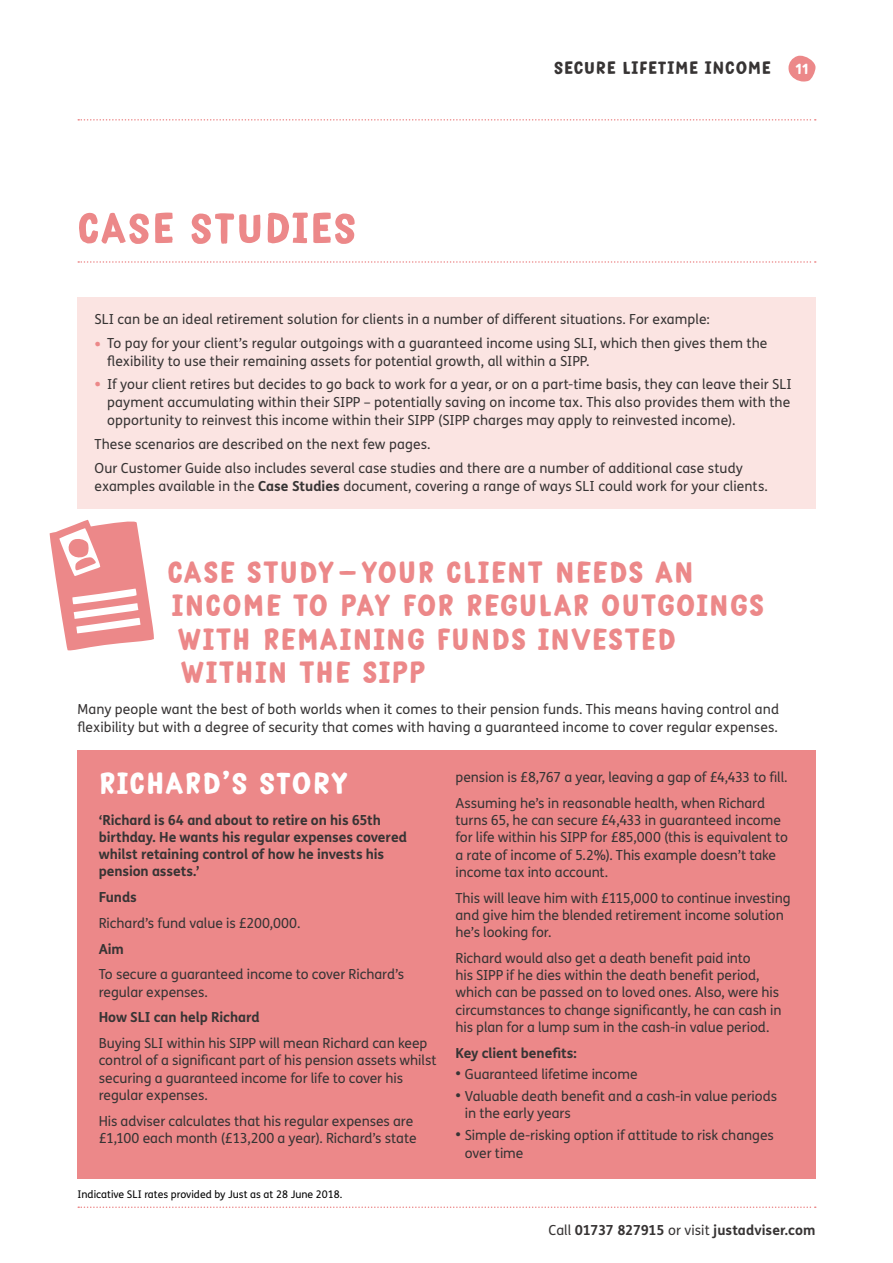
<style>
.page{position:relative;width:893px;height:1263px;background:#fff}
.page>*{position:absolute;margin:0;border:0;box-sizing:border-box;transform-origin:0 0}
.t1{font:51px "Just Script";letter-spacing:.035em;color:#ec8889}
.t2{font:36px/33px "Just Script";letter-spacing:.035em;color:#ec8889}
.t3{font:36px "Just Script";letter-spacing:.035em;color:#fff}
.t4{font:21px "Just Script";letter-spacing:.04em;color:#373434}
.t5{font:13.8px/17.2px "Just Sans";color:#373434}
.t6{font:700 13.8px/17.2px "Just Sans";letter-spacing:-.005em;color:#373434}
.t7{font:10.5px "Just Sans";color:#000}
.s1{font-size:17.25px;color:#fff}
.s2{font-family:"Just Script";font-size:19.5px;color:#ec8889}
.s3{font-weight:700}
.s4{font-size:16.5px}
.s5{font-weight:400}
</style>
<div class="page">
<svg style="left:78px;top:119px;width:738px;height:2px"></svg>
<svg style="left:788px;top:56px;width:27px;height:26px"></svg>
<svg style="left:78px;top:1206px;width:738px;height:2px"></svg>
<svg style="left:50px;top:520px;width:104px;height:131px"></svg>
<div style="left:77px;top:297px;width:738px;height:211px;background:#fbe4e2"></div>
<div style="left:77px;top:750px;width:738px;height:429px;background:#ec8889"></div>
<svg style="left:78px;top:261px;width:738px;height:2px"></svg>
<h1 class="t1" style="left:77px;top:208px;width:280px">CASE STUDIES</h1>
<h3 class="t4" style="left:554px;top:60px;width:256px">SECURE LIFETIME INCOME <span class="s1">11</span></h3>
<p class="t5" style="left:94px;top:310px;width:617px">SLI can be an ideal retirement solution for clients in a number of different situations. For example:</p>
<p class="t5" style="left:107px;top:334px;width:662px;line-height:18px;text-indent:-13px"><span class="s2">•</span> To pay for your client’s regular outgoings with a guaranteed income using SLI, which then gives them the flexibility to use their remaining assets for potential growth, all within a SIPP.</p>
<p class="t5" style="left:107px;top:375px;width:686px;line-height:18px;text-align:justify;text-indent:-13px"><span class="s2">•</span> If your client retires but decides to go back to work for a year, or on a part-time basis, they can leave their SLI payment accumulating within their SIPP – potentially saving on income tax. This also provides them with the opportunity to reinvest this income within their SIPP (SIPP charges may apply to reinvested income).</p>
<p class="t5" style="left:94px;top:432px;width:650px;line-height:24.5px">These scenarios are described on the next few pages.<br>Our Customer Guide also includes several case studies and there are a number of additional case study</p>
<p class="t5" style="left:94px;top:478px;width:675px">examples available in the <span class="s3">Case Studies</span> document, covering a range of ways SLI could work for your clients.</p>
<h2 class="t2" style="left:167px;top:557px;width:598px">CASE STUDY – YOUR CLIENT NEEDS AN<br>INCOME TO PAY FOR REGULAR OUTGOINGS<br>WITH REMAINING FUNDS INVESTED<br>WITHIN THE SIPP</h2>
<p class="t5" style="left:77px;top:699px;width:703px;line-height:18px">Many people want the best of both worlds when it comes to their pension funds. This means having control and flexibility but with a degree of security that comes with having a guaranteed income to cover regular expenses.</p>
<h2 class="t3" style="left:99px;top:769px;width:250px">RICHARD’S STORY</h2>
<p class="t6" style="left:99px;top:810px;width:310px">‘Richard is 64 and about to retire on his 65th birthday. He wants his regular expenses covered whilst retaining control of how he invests his pension assets.’</p>
<p class="t6" style="left:99px;top:888px;width:40px">Funds</p>
<p class="t5" style="left:99px;top:914px;width:203px">Richard’s fund value is £200,000.</p>
<p class="t6" style="left:99px;top:939px;width:27px">Aim</p>
<p class="t5" style="left:99px;top:966px;width:307px">To secure a guaranteed income to cover Richard’s regular expenses.</p>
<p class="t6" style="left:99px;top:1008px;width:162px">How SLI can help Richard</p>
<p class="t5" style="left:99px;top:1034px;width:339px">Buying SLI within his SIPP will mean Richard can keep control of a significant part of his pension assets whilst securing a guaranteed income for life to cover his regular expenses.</p>
<p class="t5" style="left:99px;top:1112px;width:319px">His adviser calculates that his regular expenses are £1,100 each month (£13,200 a year). Richard’s state</p>
<p class="t7" style="left:77px;top:1186px;width:266px">Indicative SLI rates provided by Just as at 28 June 2018.</p>
<p class="t5" style="left:455px;top:764px;width:334px;line-height:25.8px">pension is £8,767 a year, leaving a gap of £4,433 to fill.<br>Assuming he’s in reasonable health, when Richard</p>
<p class="t5" style="left:455px;top:811px;width:334px">turns 65, he can secure £4,433 in guaranteed income for life within his SIPP for £85,000 (this is equivalent to a rate of income of 5.2%). This example doesn’t take income tax into account.</p>
<p class="t5" style="left:455px;top:889px;width:337px">This will leave him with £115,000 to continue investing and give him the blended retirement income solution he’s looking for.</p>
<p class="t5" style="left:455px;top:949px;width:328px">Richard would also get a death benefit paid into<br>his SIPP if he dies within the death benefit period, which can be passed on to loved ones. Also, were his circumstances to change significantly, he can cash in his plan for a lump sum in the cash-in value period.</p>
<p class="t6" style="left:455px;top:1043px;width:123px">Key client benefits:</p>
<p class="t5" style="left:455px;top:1065px;width:184px"><span class="s4">•</span> Guaranteed lifetime income</p>
<p class="t5" style="left:465px;top:1087px;width:314px;text-indent:-9px"><span class="s4">•</span> Valuable death benefit and a cash-in value periods in the early years</p>
<p class="t5" style="left:465px;top:1125px;width:311px;line-height:18px;text-indent:-9px"><span class="s4">•</span> Simple de-risking option if attitude to risk changes over time</p>
<p class="t6" style="left:548px;top:1221px;width:268px"><span class="s5">Call</span> 01737 827915 <span class="s5">or visit</span> justadviser.com</p>
</div>
